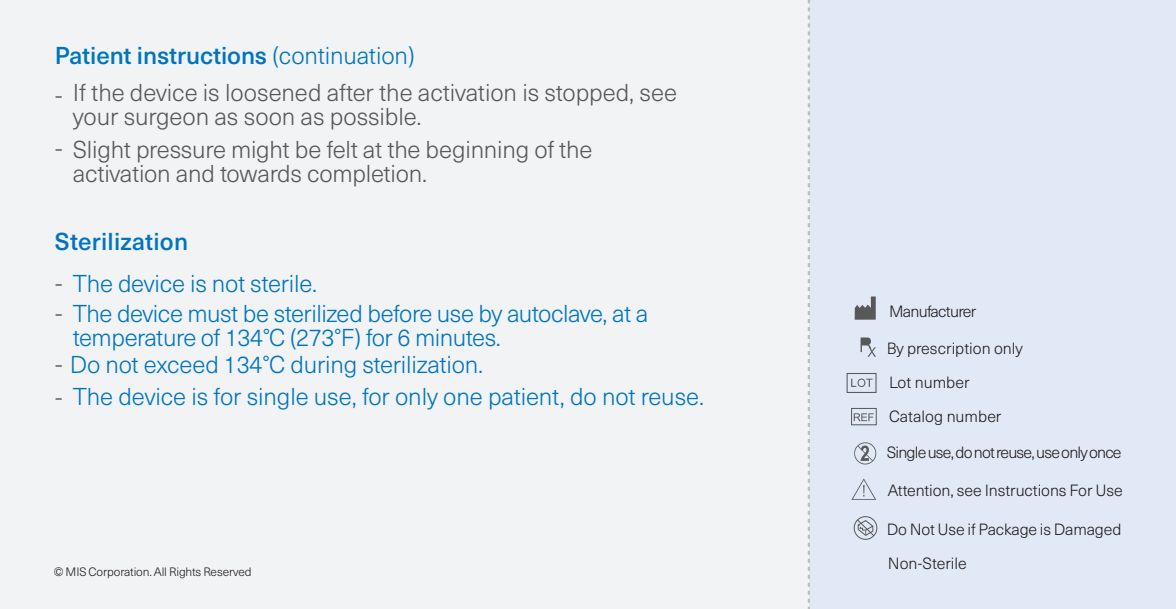
<style>
.page{position:relative;width:1176px;height:609px;background:#f2f3f4}
.page>*{position:absolute;margin:0;border:0;box-sizing:border-box;transform-origin:0 0}
.t1{font:300 24px/24px "Neue Haas Unica W1 G";letter-spacing:-.01em;color:#0075bf}
.t2{font:300 24px/24px "Neue Haas Unica W1 G";letter-spacing:-.01em;color:#57585a}
.t3{font:500 24px "Neue Haas Unica W1 G";letter-spacing:-.005em;color:#0075bf}
.t4{font:300 16px/34px "Neue Haas Unica W1 G";letter-spacing:-.01em;color:#231f20}
.t5{font:300 16px "Neue Haas Unica W1 G";letter-spacing:-.05em;color:#231f20}
.t6{font:300 16px "Neue Haas Unica W1 G";letter-spacing:-.045em;color:#231f20}
.t7{font:300 12px "Neue Haas Unica W1 G";letter-spacing:-.01em;color:#231f20}
.s1{font-weight:300}
.s2{font-family:"Lufthansa"}
.s3{font-family:"Lufthansa";color:#57585a}
</style>
<div class="page">
<div style="left:809px;top:0;width:367px;height:609px;background:#e1e9f6"></div>
<svg style="left:808px;top:0;width:2px;height:609px"></svg>
<svg style="left:854px;top:413px;width:19px;height:8px"></svg>
<div style="left:851px;top:408px;width:26px;height:17px;border:1px solid #57585a"></div>
<svg style="left:854px;top:442px;width:22px;height:22px"></svg>
<svg style="left:851px;top:478px;width:25px;height:22px"></svg>
<svg style="left:851px;top:378px;width:21px;height:9px"></svg>
<div style="left:846px;top:373px;width:30px;height:20px;border:1px solid #57585a"></div>
<svg style="left:860px;top:337px;width:16px;height:20px"></svg>
<svg style="left:853px;top:516px;width:24px;height:24px"></svg>
<svg style="left:855px;top:296px;width:21px;height:23px"></svg>
<p class="t3" style="left:55px;top:37px;width:361px">Patient instructions <span class="s1">(continuation)</span></p>
<p class="t2" style="left:73px;top:79px;width:606px;text-indent:-18px"><span class="s2">-</span> If the device is loosened after the activation is stopped, see your surgeon as soon as possible.</p>
<p class="t2" style="left:73px;top:136px;width:521px;text-indent:-18px"><span class="s2">-</span> Slight pressure might be felt at the beginning of the activation and towards completion.</p>
<p class="t3" style="left:55px;top:223px;width:135px">Sterilization</p>
<p class="t1" style="left:55px;top:270px;width:264px"><span class="s3">-</span> The device is not sterile.</p>
<p class="t1" style="left:73px;top:300px;width:577px;text-indent:-18px"><span class="s3">-</span> The device must be sterilized before use by autoclave, at a temperature of 134°C (273°F) for 6 minutes.</p>
<p class="t1" style="left:55px;top:351px;width:430px"><span class="s3">-</span> Do not exceed 134°C during sterilization.</p>
<p class="t1" style="left:55px;top:383px;width:651px"><span class="s3">-</span> The device is for single use, for only one patient, do not reuse.</p>
<p class="t7" style="left:54px;top:563px;width:199px">© MIS Corporation. All Rights Reserved</p>
<p class="t6" style="left:889px;top:300px;width:89px">Manufacturer</p>
<p class="t4" style="left:887px;top:330px;width:138px">By prescription only<br>Lot number<br>Catalog number</p>
<p class="t5" style="left:887px;top:440px;width:236px">Single use, do not reuse, use only once</p>
<p class="t4" style="left:888px;top:473px;width:236px">Attention, see Instructions For Use</p>
<p class="t4" style="left:887px;top:511px;width:236px">Do Not Use if Package is Damaged<br>Non-Sterile</p>
</div>
